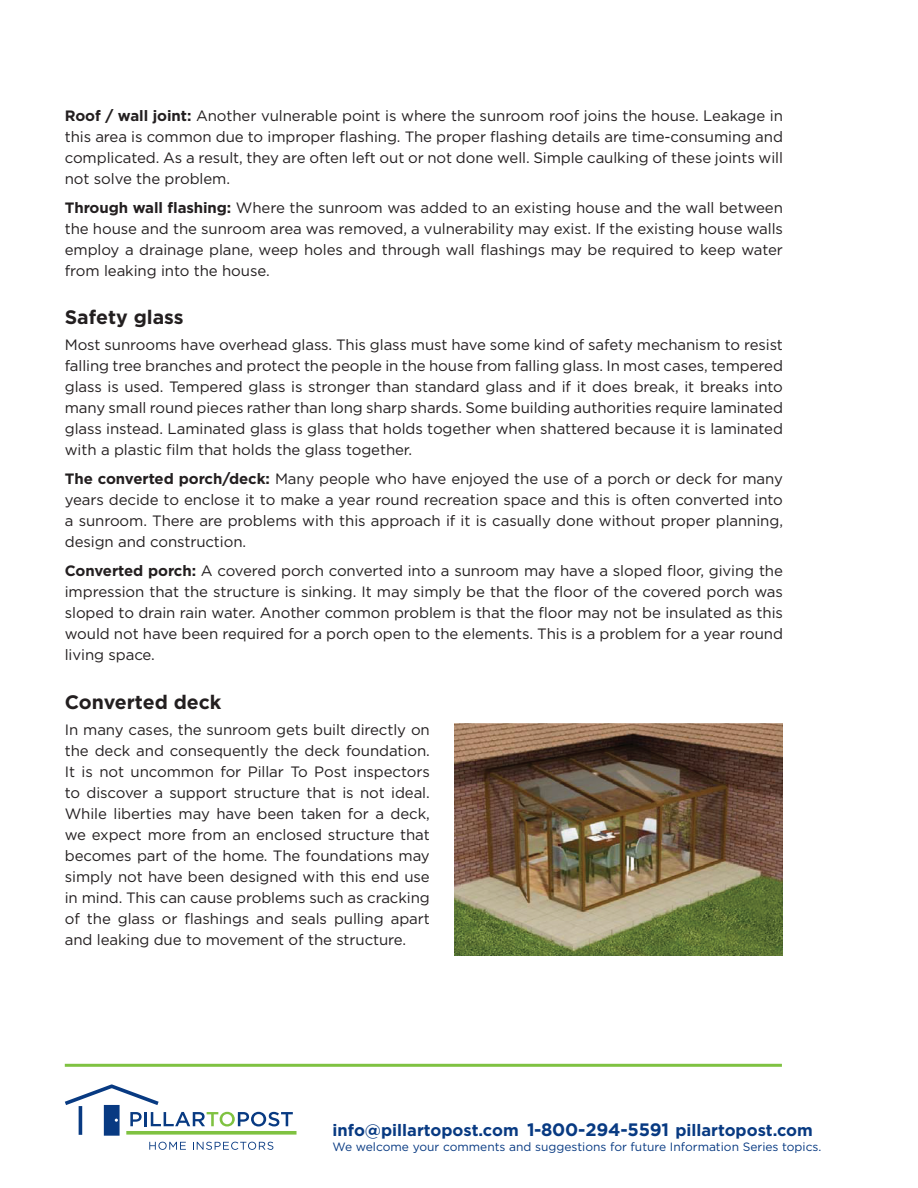
<style>
.page{position:relative;width:918px;height:1188px;background:#fff}
.page>*{position:absolute;margin:0;border:0;box-sizing:border-box;transform-origin:0 0}
.t1{font:700 19.5px "Gotham";color:#231f20}
.t2{font:700 16.5px "Gotham";color:#083a82}
.t3{font:15px/21px "Gotham";letter-spacing:-.005em;color:#231f20;text-align:justify}
.t4{font:12px "Gotham";color:#083a82}
.s1{font-weight:700}
.s2{font-size:18px}
</style>
<div class="page">
<hr style="left:65px;top:1064px;width:717px;height:3px;background:#7fc241">
<svg style="left:65px;top:1084px;width:228px;height:52px"></svg>
<svg style="left:149px;top:1142px;width:37px;height:8px"></svg>
<svg style="left:193px;top:1142px;width:80px;height:8px"></svg>
<hr style="left:79px;top:1106px;width:3px;height:29px;background:#083a82">
<svg style="left:126px;top:1131px;width:171px;height:4px"></svg>
<img style="left:455px;top:724px;width:328px;height:231px">
<p class="t3" style="left:65px;top:104px;width:720px"><span class="s1">Roof / wall joint:</span> Another vulnerable point is where the sunroom roof joins the house. Leakage in this area is common due to improper flashing. The proper flashing details are time-consuming and complicated. As a result, they are often left out or not done well. Simple caulking of these joints will not solve the problem.</p>
<p class="t3" style="left:65px;top:197px;width:720px"><span class="s1">Through wall flashing:</span> Where the sunroom was added to an existing house and the wall between the house and the sunroom area was removed, a vulnerability may exist. If the existing house walls employ a drainage plane, weep holes and through wall flashings may be required to keep water from leaking into the house.</p>
<h1 class="t1" style="left:65px;top:306px;width:120px">Safety glass</h1>
<p class="t3" style="left:65px;top:334px;width:720px">Most sunrooms have overhead glass. This glass must have some kind of safety mechanism to resist falling tree branches and protect the people in the house from falling glass. In most cases, tempered glass is used. Tempered glass is stronger than standard glass and if it does break, it breaks into many small round pieces rather than long sharp shards. Some building authorities require laminated glass instead. Laminated glass is glass that holds together when shattered because it is laminated with a plastic film that holds the glass together.</p>
<p class="t3" style="left:65px;top:468px;width:720px"><span class="s1">The converted porch/deck:</span> Many people who have enjoyed the use of a porch or deck for many years decide to enclose it to make a year round recreation space and this is often converted into a sunroom. There are problems with this approach if it is casually done without proper planning, design and construction.</p>
<p class="t3" style="left:65px;top:560px;width:720px"><span class="s1">Converted porch:</span> A covered porch converted into a sunroom may have a sloped floor, giving the impression that the structure is sinking. It may simply be that the floor of the covered porch was sloped to drain rain water. Another common problem is that the floor may not be insulated as this would not have been required for a porch open to the elements. This is a problem for a year round living space.</p>
<h1 class="t1" style="left:65px;top:691px;width:158px">Converted deck</h1>
<p class="t3" style="left:65px;top:719px;width:367px">In many cases, the sunroom gets built directly on the deck and consequently the deck foundation.<br>It is not uncommon for Pillar To Post inspectors to discover a support structure that is not ideal.<br>While liberties may have been taken for a deck, we expect more from an enclosed structure that becomes part of the home. The foundations may simply not have been designed with this end use in mind. This can cause problems such as cracking of the glass or flashings and seals pulling apart and leaking due to movement of the structure.</p>
<p class="t2" style="left:333px;top:1121px;width:482px">info@pillartopost.com <span class="s2">1-800-294-5591</span> pillartopost.com</p>
<p class="t4" style="left:333px;top:1140px;width:490px">We welcome your comments and suggestions for future Information Series topics.</p>
</div>
